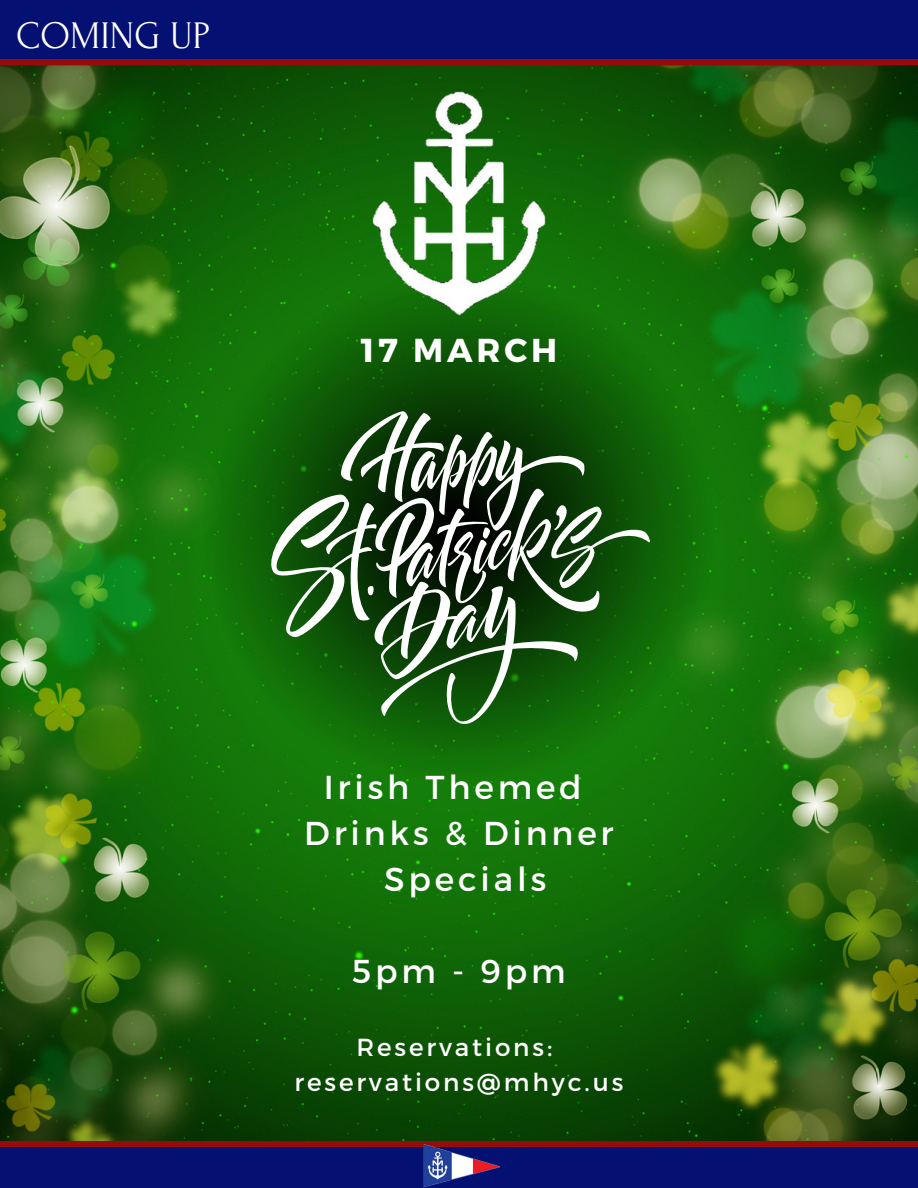
<style>
.page{position:relative;width:918px;height:1188px;background:#fff}
.page>*{position:absolute;margin:0;border:0;box-sizing:border-box;transform-origin:0 0}
.t1{font:39px "Forum";color:#fff}
.t2{font:33.15px/46.2px "Montserrat";letter-spacing:.115em;color:#fff;text-align:center}
.t3{font:700 33.15px "Montserrat";letter-spacing:.115em;color:#fff}
.t4{font:24.75px/34.3px "Montserrat";letter-spacing:.115em;color:#fff;text-align:center}
</style>
<div class="page">
<img style="left:0;top:65px;width:918px;height:1076px">
<svg style="left:180px;top:250px;width:558px;height:558px;background:#126e08"></svg>
<svg style="left:266px;top:411px;width:386px;height:313px"></svg>
<img style="left:373px;top:92px;width:172px;height:224px">
<div style="left:0;top:59px;width:918px;height:6px;background:#960c0c"></div>
<div style="left:0;top:0;width:918px;height:59px;background:#041072"></div>
<div style="left:0;top:1141px;width:918px;height:47px;background:#960c0c"></div>
<div style="left:0;top:1147px;width:918px;height:41px;background:#041072"></div>
<img style="left:423px;top:1144px;width:77px;height:44px">
<p class="t1" style="left:16px;top:14px;width:196px">COMING UP</p>
<p class="t3" style="left:361px;top:329px;width:198px">17 MARCH</p>
<p class="t2" style="left:304px;top:762px;width:311px">Irish Themed<br>Drinks &amp; Dinner<br>Specials</p>
<p class="t2" style="left:352px;top:946px;width:215px">5pm - 9pm</p>
<p class="t4" style="left:295px;top:1029px;width:330px">Reservations: reservations@mhyc.us</p>
</div>
